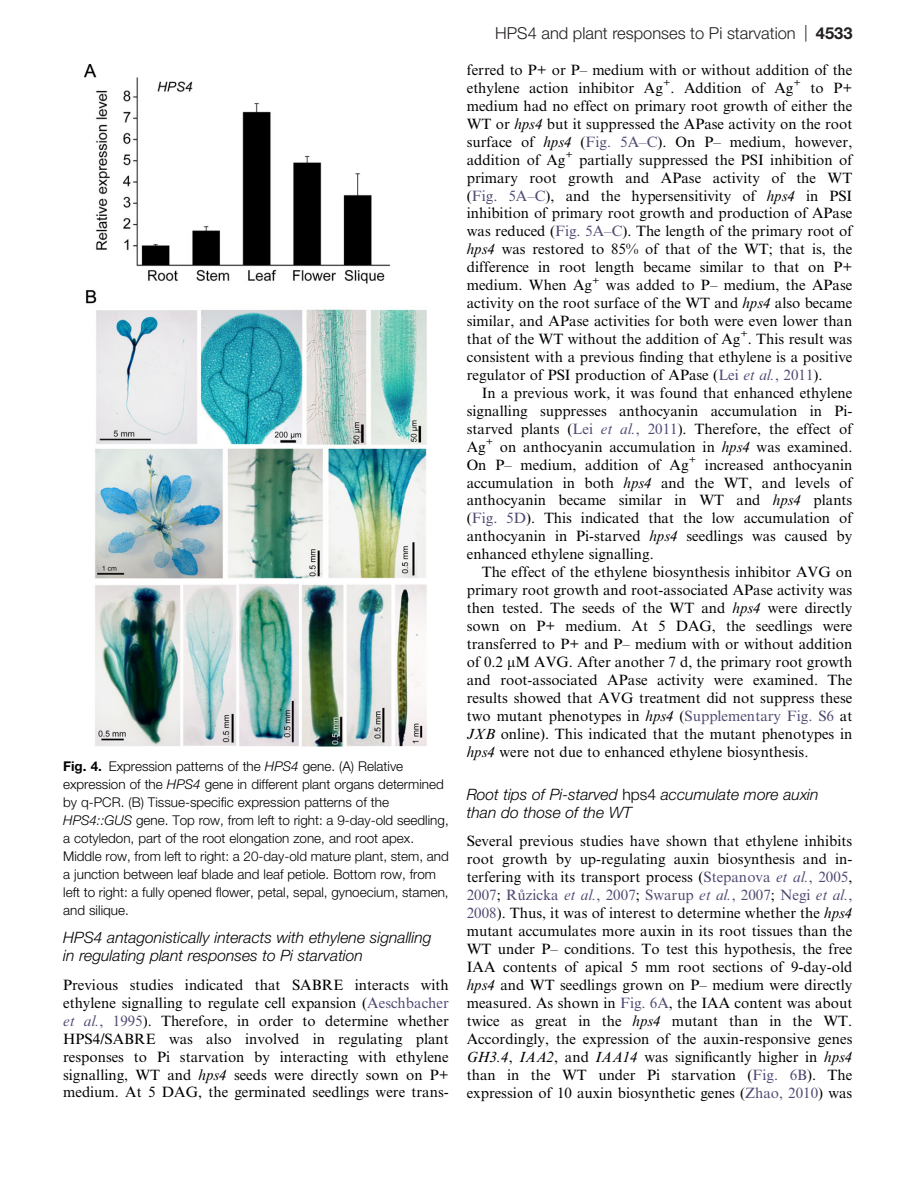
<style>
.page{position:relative;width:918px;height:1186px;background:#fff}
.page>*{position:absolute;margin:0;border:0;box-sizing:border-box;transform-origin:0 0}
.t1{font:16.5px "Adv Hel N L";color:#000}
.t2{font:300 16.5px "Helvetica Neue LT Std";color:#231f20}
.t3{font:15.75px/18px "Adv Hel N LI";color:#000}
.t4{font:15px/18px "Adv PS497 E2";color:#000;text-align:justify}
.t5{font:13.5px/18px "Adv Hel N L";color:#000}
.s1{font-family:"Adv PSA189"}
.s2{font-family:"Adv Hel N LI"}
.s3{color:#4f4a72}
.s4{font-family:"Adv PS497 E3";color:#4f4a72}
.s5{font-family:"Adv PS497 E3"}
.s6{font-weight:700}
.s7{font-family:"Adv C3874"}
.s8{font-family:"Adv PSMP13"}
.s9{font-family:"Adv Hel N L"}
</style>
<div class="page">
<img style="left:85px;top:65px;width:342px;height:682px">
<p class="t5" style="left:63px;top:758px;width:387px"><span class="s1">Fig. 4.</span> Expression patterns of the <span class="s2">HPS4</span> gene. (A) Relative expression of the <span class="s2">HPS4</span> gene in different plant organs determined by q-PCR. (B) Tissue-specific expression patterns of the <span class="s2">HPS4::GUS</span> gene. Top row, from left to right: a 9-day-old seedling, a cotyledon, part of the root elongation zone, and root apex.<br>Middle row, from left to right: a 20-day-old mature plant, stem, and a junction between leaf blade and leaf petiole. Bottom row, from left to right: a fully opened flower, petal, sepal, gynoecium, stamen, and silique.</p>
<p class="t3" style="left:63px;top:930px;width:370px">HPS4 antagonistically interacts with ethylene signalling in regulating plant responses to Pi starvation</p>
<p class="t4" style="left:63px;top:977px;width:387px">Previous studies indicated that SABRE interacts with ethylene signalling to regulate cell expansion (<span class="s3">Aeschbacher </span><span class="s4">et al.</span><span class="s3">, 1995</span>). Therefore, in order to determine whether HPS4/SABRE was also involved in regulating plant responses to Pi starvation by interacting with ethylene signalling, WT and <span class="s5">hps4</span> seeds were directly sown on P+ medium. At 5 DAG, the germinated seedlings were trans-</p>
<p class="t2" style="left:495px;top:23px;width:359px">HPS4 and plant responses to Pi starvation | <span class="s6">4533</span></p>
<p class="t1" style="left:477px;top:26px;width:377px">HPS4 and plant responses to Pi starvation <span class="s7">|</span> <span class="s1">7 of 12</span></p>
<p class="t4" style="left:467px;top:62px;width:387px">ferred to P+ or P– medium with or without addition of the</p>
<p class="t4" style="left:467px;top:80px;width:387px">ethylene action inhibitor Ag<sup>+</sup>. Addition of Ag<sup>+</sup> to P+</p>
<p class="t4" style="left:467px;top:98px;width:387px">medium had no effect on primary root growth of either the</p>
<p class="t4" style="left:467px;top:116px;width:387px">WT or <span class="s5">hps4</span> but it suppressed the APase activity on the root</p>
<p class="t4" style="left:467px;top:134px;width:387px">surface of <span class="s5">hps4</span> (<span class="s3">Fig. 5A–C</span>). On P– medium, however,</p>
<p class="t4" style="left:467px;top:152px;width:387px">addition of Ag<sup>+</sup> partially suppressed the PSI inhibition of</p>
<p class="t4" style="left:467px;top:170px;width:387px">primary root growth and APase activity of the WT</p>
<p class="t4" style="left:467px;top:188px;width:387px">(<span class="s3">Fig. 5A–C</span>), and the hypersensitivity of <span class="s5">hps4</span> in PSI</p>
<p class="t4" style="left:467px;top:206px;width:387px">inhibition of primary root growth and production of APase</p>
<p class="t4" style="left:467px;top:224px;width:387px">was reduced (<span class="s3">Fig. 5A–C</span>). The length of the primary root of</p>
<p class="t4" style="left:467px;top:242px;width:387px"><span class="s5">hps4</span> was restored to 85% of that of the WT; that is, the</p>
<p class="t4" style="left:467px;top:260px;width:387px">difference in root length became similar to that on P+</p>
<p class="t4" style="left:467px;top:277px;width:387px">medium. When Ag<sup>+</sup> was added to P– medium, the APase</p>
<p class="t4" style="left:467px;top:295px;width:387px">activity on the root surface of the WT and <span class="s5">hps4</span> also became</p>
<p class="t4" style="left:467px;top:313px;width:387px">similar, and APase activities for both were even lower than</p>
<p class="t4" style="left:467px;top:331px;width:387px">that of the WT without the addition of Ag<sup>+</sup>. This result was</p>
<p class="t4" style="left:467px;top:349px;width:387px">consistent with a previous finding that ethylene is a positive</p>
<p class="t4" style="left:467px;top:367px;width:357px">regulator of PSI production of APase (<span class="s3">Lei</span> <span class="s4">et al.</span><span class="s3">, 2011</span>).</p>
<p class="t4" style="left:482px;top:385px;width:372px">In a previous work, it was found that enhanced ethylene</p>
<p class="t4" style="left:467px;top:403px;width:387px">signalling suppresses anthocyanin accumulation in Pi-</p>
<p class="t4" style="left:467px;top:421px;width:387px">starved plants (<span class="s3">Lei</span> <span class="s4">et al.</span><span class="s3">, 2011</span>). Therefore, the effect of</p>
<p class="t4" style="left:467px;top:439px;width:387px">Ag<sup>+</sup> on anthocyanin accumulation in <span class="s5">hps4</span> was examined.</p>
<p class="t4" style="left:467px;top:457px;width:387px">On P– medium, addition of Ag<sup>+</sup> increased anthocyanin</p>
<p class="t4" style="left:467px;top:475px;width:387px">accumulation in both <span class="s5">hps4</span> and the WT, and levels of</p>
<p class="t4" style="left:467px;top:493px;width:387px">anthocyanin became similar in WT and <span class="s5">hps4</span> plants</p>
<p class="t4" style="left:467px;top:511px;width:387px">(<span class="s3">Fig. 5D</span>). This indicated that the low accumulation of</p>
<p class="t4" style="left:467px;top:529px;width:387px">anthocyanin in Pi-starved <span class="s5">hps4</span> seedlings was caused by</p>
<p class="t4" style="left:467px;top:546px;width:188px">enhanced ethylene signalling.</p>
<p class="t4" style="left:482px;top:564px;width:372px">The effect of the ethylene biosynthesis inhibitor AVG on</p>
<p class="t4" style="left:467px;top:582px;width:387px">primary root growth and root-associated APase activity was</p>
<p class="t4" style="left:467px;top:600px;width:387px">then tested. The seeds of the WT and <span class="s5">hps4</span> were directly</p>
<p class="t4" style="left:467px;top:618px;width:387px">sown on P+ medium. At 5 DAG, the seedlings were</p>
<p class="t4" style="left:467px;top:636px;width:387px">transferred to P+ and P– medium with or without addition</p>
<p class="t4" style="left:467px;top:654px;width:387px">of 0.2 <span class="s8">l</span>M AVG. After another 7 d, the primary root growth</p>
<p class="t4" style="left:467px;top:672px;width:387px">and root-associated APase activity were examined. The</p>
<p class="t4" style="left:467px;top:690px;width:387px">results showed that AVG treatment did not suppress these</p>
<p class="t4" style="left:467px;top:708px;width:387px">two mutant phenotypes in <span class="s5">hps4</span> (<span class="s3">Supplementary Fig. S6</span> at</p>
<p class="t4" style="left:467px;top:726px;width:387px"><span class="s5">JXB</span> online). This indicated that the mutant phenotypes in</p>
<p class="t4" style="left:467px;top:744px;width:343px"><span class="s5">hps4</span> were not due to enhanced ethylene biosynthesis.</p>
<p class="t3" style="left:467px;top:786px;width:353px">Root tips of Pi-starved <span class="s9">hps4</span> accumulate more auxin than do those of the WT</p>
<p class="t4" style="left:467px;top:834px;width:387px">Several previous studies have shown that ethylene inhibits root growth by up-regulating auxin biosynthesis and in&shy;terfering with its transport process (<span class="s3">Stepanova</span> <span class="s4">et al.</span><span class="s3">, 2005</span>, <span class="s3">2007</span>; <span class="s3">Ru˚zicka</span> <span class="s4">et al.</span><span class="s3">, 2007</span>; <span class="s3">Swarup</span> <span class="s4">et al.</span><span class="s3">, 2007</span>; <span class="s3">Negi</span> <span class="s4">et al.</span><span class="s3">, 2008</span>). Thus, it was of interest to determine whether the <span class="s5">hps4 </span>mutant accumulates more auxin in its root tissues than the WT under P– conditions. To test this hypothesis, the free IAA contents of apical 5 mm root sections of 9-day-old <span class="s5">hps4</span> and WT seedlings grown on P– medium were directly measured. As shown in <span class="s3">Fig. 6A</span>, the IAA content was about twice as great in the <span class="s5">hps4</span> mutant than in the WT.<br>Accordingly, the expression of the auxin-responsive genes <span class="s5">GH3.4</span>, <span class="s5">IAA2</span>, and <span class="s5">IAA14</span> was significantly higher in <span class="s5">hps4 </span>than in the WT under Pi starvation (<span class="s3">Fig. 6B</span>). The expression of 10 auxin biosynthetic genes (<span class="s3">Zhao, 2010</span>) was</p>
</div>
